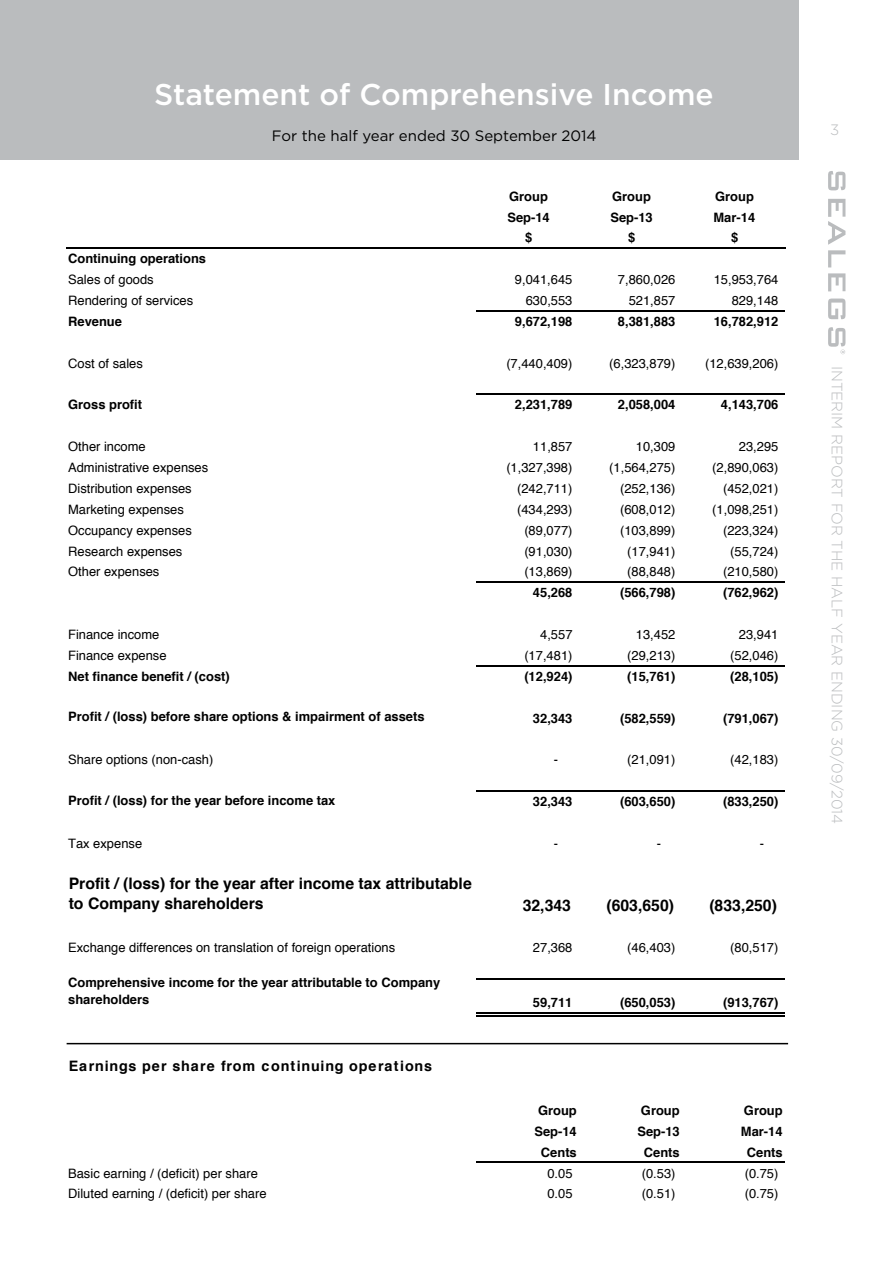
<style>
.page{position:relative;width:893px;height:1263px;background:#fff}
.page>*{position:absolute;margin:0;border:0;box-sizing:border-box;transform-origin:0 0}
.t1{font:500 30px "Gotham HTF";color:#fff}
.t2{font:700 15.9px/20.4px "Helvetica";color:#000}
.t3{font:300 15px "Gotham HTF";color:#babcbe}
.t4{font:15px "Gotham HTF";color:#000}
.t5{font:700 14.4px "Helvetica";letter-spacing:.055em;color:#000}
.t6{font:12.9px "Helvetica";color:#000}
.t7{font:700 12.9px/17px "Helvetica";color:#000}
</style>
<div class="page">
<svg style="left:828px;top:171px;width:17px;height:183px"></svg>
<hr style="left:0;top:0;width:2px;height:159px;background:#babcbe">
<div style="left:2px;top:0;width:796px;height:159px;background:#babcbe"></div>
<hr style="left:66px;top:247px;width:719px;height:1px;background:#000">
<hr style="left:476px;top:310px;width:309px;height:1px;background:#000">
<hr style="left:476px;top:393px;width:309px;height:2px;background:#000">
<hr style="left:476px;top:581px;width:309px;height:2px;background:#000">
<hr style="left:476px;top:665px;width:309px;height:1px;background:#000">
<hr style="left:476px;top:790px;width:309px;height:1px;background:#000">
<hr style="left:476px;top:978px;width:309px;height:1px;background:#000">
<hr style="left:476px;top:1012px;width:309px;height:1px;background:#000">
<hr style="left:476px;top:1015px;width:309px;height:1px;background:#000">
<hr style="left:476px;top:1161px;width:309px;height:2px;background:#000">
<hr style="left:67px;top:1043px;width:721px;height:1px;background:#000">
<h1 class="t1" style="left:154px;top:78px;width:561px">Statement of Comprehensive Income</h1>
<p class="t4" style="left:272px;top:128px;width:326px">For the half year ended 30 September 2014</p>
<p class="t7" style="left:509px;top:188px;width:40px">Group</p>
<p class="t7" style="left:612px;top:188px;width:40px">Group</p>
<p class="t7" style="left:715px;top:188px;width:40px">Group</p>
<p class="t7" style="left:507px;top:209px;width:44px">Sep-14</p>
<p class="t7" style="left:610px;top:209px;width:44px">Sep-13</p>
<p class="t7" style="left:713px;top:209px;width:43px">Mar-14</p>
<p class="t7" style="left:525px;top:230px;width:9px">$</p>
<p class="t7" style="left:628px;top:230px;width:9px">$</p>
<p class="t7" style="left:731px;top:230px;width:9px">$</p>
<p class="t7" style="left:68px;top:250px;width:139px">Continuing operations</p>
<p class="t6" style="left:68px;top:270px;width:87px">Sales of goods</p>
<p class="t6" style="left:515px;top:270px;width:59px">9,041,645</p>
<p class="t6" style="left:618px;top:270px;width:59px">7,860,026</p>
<p class="t6" style="left:714px;top:270px;width:66px">15,953,764</p>
<p class="t6" style="left:68px;top:291px;width:127px">Rendering of services</p>
<p class="t6" style="left:526px;top:291px;width:48px">630,553</p>
<p class="t6" style="left:629px;top:291px;width:48px">521,857</p>
<p class="t6" style="left:732px;top:291px;width:48px">829,148</p>
<p class="t7" style="left:68px;top:313px;width:55px">Revenue</p>
<p class="t7" style="left:515px;top:313px;width:59px">9,672,198</p>
<p class="t7" style="left:618px;top:313px;width:59px">8,381,883</p>
<p class="t7" style="left:714px;top:313px;width:66px">16,782,912</p>
<p class="t6" style="left:68px;top:353px;width:76px">Cost of sales</p>
<p class="t6" style="left:506px;top:353px;width:68px">(7,440,409)</p>
<p class="t6" style="left:609px;top:353px;width:68px">(6,323,879)</p>
<p class="t6" style="left:705px;top:353px;width:75px">(12,639,206)</p>
<p class="t7" style="left:68px;top:397px;width:75px">Gross profit</p>
<p class="t7" style="left:515px;top:397px;width:59px">2,231,789</p>
<p class="t7" style="left:618px;top:397px;width:59px">2,058,004</p>
<p class="t7" style="left:721px;top:397px;width:59px">4,143,706</p>
<p class="t6" style="left:68px;top:437px;width:79px">Other income</p>
<p class="t6" style="left:533px;top:437px;width:41px">11,857</p>
<p class="t6" style="left:636px;top:437px;width:41px">10,309</p>
<p class="t6" style="left:739px;top:437px;width:41px">23,295</p>
<p class="t6" style="left:68px;top:458px;width:142px">Administrative expenses</p>
<p class="t6" style="left:506px;top:458px;width:68px">(1,327,398)</p>
<p class="t6" style="left:609px;top:458px;width:68px">(1,564,275)</p>
<p class="t6" style="left:712px;top:458px;width:68px">(2,890,063)</p>
<p class="t6" style="left:68px;top:478px;width:125px">Distribution expenses</p>
<p class="t6" style="left:517px;top:478px;width:57px">(242,711)</p>
<p class="t6" style="left:620px;top:478px;width:57px">(252,136)</p>
<p class="t6" style="left:723px;top:478px;width:57px">(452,021)</p>
<p class="t6" style="left:68px;top:499px;width:117px">Marketing expenses</p>
<p class="t6" style="left:517px;top:499px;width:57px">(434,293)</p>
<p class="t6" style="left:620px;top:499px;width:57px">(608,012)</p>
<p class="t6" style="left:712px;top:499px;width:68px">(1,098,251)</p>
<p class="t6" style="left:68px;top:520px;width:125px">Occupancy expenses</p>
<p class="t6" style="left:524px;top:520px;width:50px">(89,077)</p>
<p class="t6" style="left:620px;top:520px;width:57px">(103,899)</p>
<p class="t6" style="left:723px;top:520px;width:57px">(223,324)</p>
<p class="t6" style="left:68px;top:541px;width:116px">Research expenses</p>
<p class="t6" style="left:524px;top:541px;width:50px">(91,030)</p>
<p class="t6" style="left:627px;top:541px;width:50px">(17,941)</p>
<p class="t6" style="left:730px;top:541px;width:50px">(55,724)</p>
<p class="t6" style="left:68px;top:562px;width:93px">Other expenses</p>
<p class="t6" style="left:524px;top:562px;width:50px">(13,869)</p>
<p class="t6" style="left:627px;top:562px;width:50px">(88,848)</p>
<p class="t6" style="left:723px;top:562px;width:57px">(210,580)</p>
<p class="t7" style="left:533px;top:584px;width:41px">45,268</p>
<p class="t7" style="left:620px;top:584px;width:57px">(566,798)</p>
<p class="t7" style="left:723px;top:584px;width:57px">(762,962)</p>
<p class="t6" style="left:68px;top:625px;width:93px">Finance income</p>
<p class="t6" style="left:540px;top:625px;width:34px">4,557</p>
<p class="t6" style="left:636px;top:625px;width:41px">13,452</p>
<p class="t6" style="left:739px;top:625px;width:41px">23,941</p>
<p class="t6" style="left:68px;top:645px;width:100px">Finance expense</p>
<p class="t6" style="left:524px;top:645px;width:50px">(17,481)</p>
<p class="t6" style="left:627px;top:645px;width:50px">(29,213)</p>
<p class="t6" style="left:730px;top:645px;width:50px">(52,046)</p>
<p class="t7" style="left:68px;top:668px;width:163px">Net finance benefit / (cost)</p>
<p class="t7" style="left:524px;top:668px;width:50px">(12,924)</p>
<p class="t7" style="left:627px;top:668px;width:50px">(15,761)</p>
<p class="t7" style="left:730px;top:668px;width:50px">(28,105)</p>
<p class="t7" style="left:68px;top:708px;width:358px">Profit / (loss) before share options &amp; impairment of assets</p>
<p class="t7" style="left:533px;top:710px;width:41px">32,343</p>
<p class="t7" style="left:620px;top:710px;width:57px">(582,559)</p>
<p class="t7" style="left:723px;top:710px;width:57px">(791,067)</p>
<p class="t6" style="left:68px;top:750px;width:147px">Share options (non-cash)</p>
<p class="t6" style="left:554px;top:750px;width:6px">-</p>
<p class="t6" style="left:627px;top:750px;width:50px">(21,091)</p>
<p class="t6" style="left:730px;top:750px;width:50px">(42,183)</p>
<p class="t7" style="left:68px;top:792px;width:269px">Profit / (loss) for the year before income tax</p>
<p class="t7" style="left:533px;top:793px;width:41px">32,343</p>
<p class="t7" style="left:620px;top:793px;width:57px">(603,650)</p>
<p class="t7" style="left:723px;top:793px;width:57px">(833,250)</p>
<p class="t6" style="left:68px;top:833px;width:76px">Tax expense</p>
<p class="t6" style="left:554px;top:833px;width:6px">-</p>
<p class="t6" style="left:657px;top:833px;width:6px">-</p>
<p class="t6" style="left:760px;top:833px;width:6px">-</p>
<p class="t2" style="left:69px;top:873px;width:405px">Profit / (loss) for the year after income tax attributable to Company shareholders</p>
<p class="t2" style="left:523px;top:895px;width:50px">32,343</p>
<p class="t2" style="left:606px;top:895px;width:69px">(603,650)</p>
<p class="t2" style="left:709px;top:895px;width:69px">(833,250)</p>
<p class="t6" style="left:68px;top:938px;width:329px">Exchange differences on translation of foreign operations</p>
<p class="t6" style="left:533px;top:938px;width:41px">27,368</p>
<p class="t6" style="left:627px;top:938px;width:50px">(46,403)</p>
<p class="t6" style="left:730px;top:938px;width:50px">(80,517)</p>
<p class="t7" style="left:68px;top:974px;width:374px">Comprehensive income for the year attributable to Company shareholders</p>
<p class="t7" style="left:533px;top:994px;width:41px">59,711</p>
<p class="t7" style="left:620px;top:994px;width:57px">(650,053)</p>
<p class="t7" style="left:723px;top:994px;width:57px">(913,767)</p>
<p class="t5" style="left:69px;top:1054px;width:365px">Earnings per share from continuing operations</p>
<p class="t7" style="left:538px;top:1102px;width:40px">Group</p>
<p class="t7" style="left:641px;top:1102px;width:40px">Group</p>
<p class="t7" style="left:744px;top:1102px;width:40px">Group</p>
<p class="t7" style="left:534px;top:1123px;width:44px">Sep-14</p>
<p class="t7" style="left:637px;top:1123px;width:44px">Sep-13</p>
<p class="t7" style="left:741px;top:1123px;width:43px">Mar-14</p>
<p class="t7" style="left:541px;top:1144px;width:37px">Cents</p>
<p class="t7" style="left:644px;top:1144px;width:37px">Cents</p>
<p class="t7" style="left:747px;top:1144px;width:37px">Cents</p>
<p class="t6" style="left:68px;top:1163px;width:191px">Basic earning / (deficit) per share</p>
<p class="t6" style="left:547px;top:1163px;width:27px">0.05</p>
<p class="t6" style="left:642px;top:1163px;width:35px">(0.53)</p>
<p class="t6" style="left:745px;top:1163px;width:35px">(0.75)</p>
<p class="t6" style="left:68px;top:1184px;width:200px">Diluted earning / (deficit) per share</p>
<p class="t6" style="left:547px;top:1184px;width:27px">0.05</p>
<p class="t6" style="left:642px;top:1184px;width:35px">(0.51)</p>
<p class="t6" style="left:745px;top:1184px;width:35px">(0.75)</p>
<p class="t3" style="left:830px;top:122px;width:11px">3</p>
<p class="t3" style="left:845px;top:366px;width:460px;rotate:90deg">INTERIM REPORT FOR THE HALF YEAR ENDING 30/09/2014</p>
</div>
